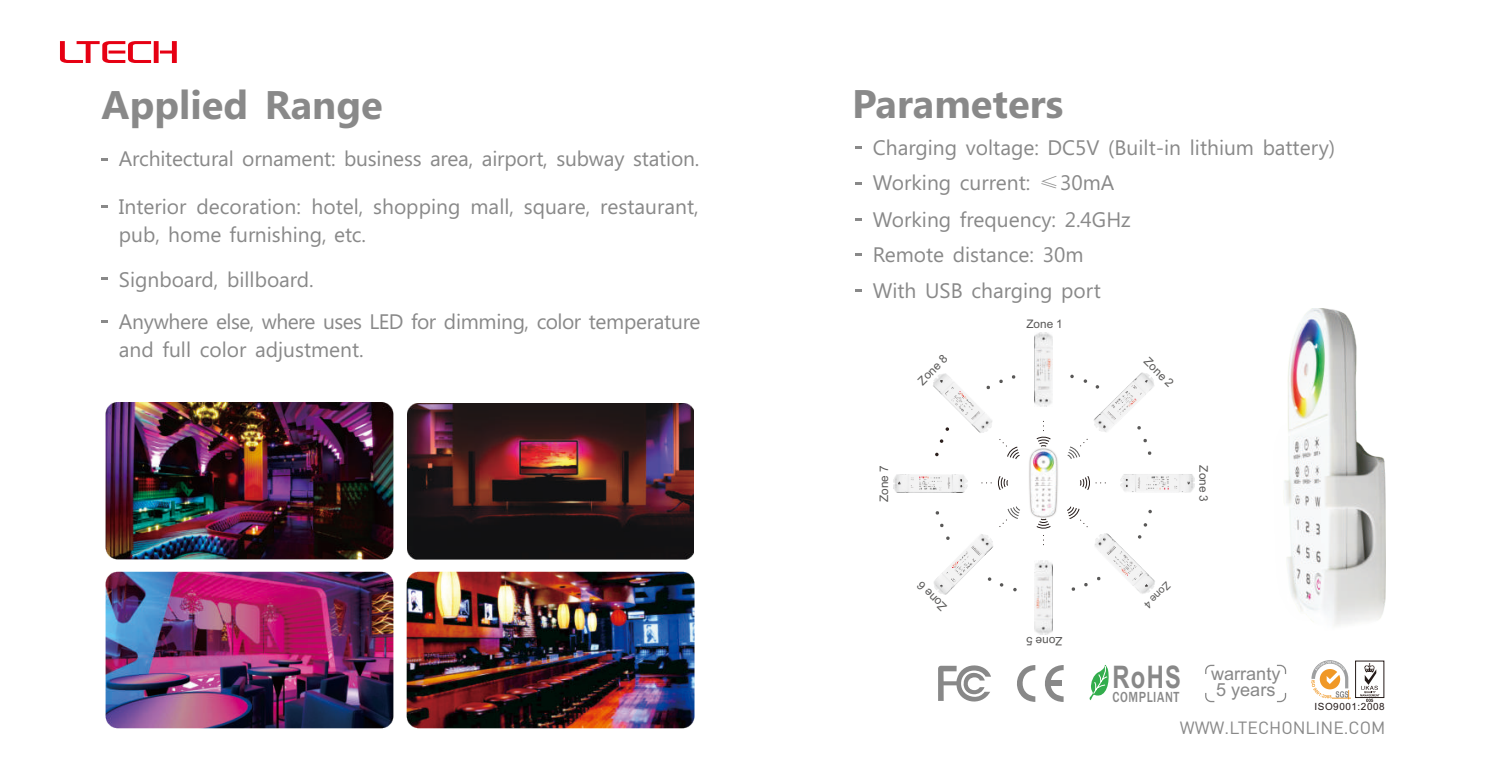
<style>
.page{position:relative;width:1489px;height:774px;background:#fff}
.page>*{position:absolute;margin:0;border:0;box-sizing:border-box;transform-origin:0 0}
.t1{font:700 39.9px "Segoe UI";color:#898989}
.t2{font:700 31.15px "Arial";color:#888;scale:.76 1}
.t3{font:21px/36.1px "Segoe UI";color:#898989}
.t4{font:18.2px/16.1px "Arial";color:#888}
.t5{font:17.5px "DIN Pro";color:#898989}
.t6{font:500 15.05px "Franklin Gothic";letter-spacing:.05em;color:#888;scale:.8 1}
.t7{font:11.9px "Arial";color:#595857}
.t8{font:10.5px "Arial";color:#595857}
.t9{font:9.8px "Arial";letter-spacing:.055em;color:#241a18}
.s1{font-family:"Adobe Fangsong Std"}
</style>
<div class="page">
<svg style="left:938px;top:665px;width:53px;height:37px"></svg>
<svg style="left:1017px;top:665px;width:18px;height:37px"></svg>
<svg style="left:1045px;top:665px;width:18px;height:37px"></svg>
<div style="left:1048px;top:680px;width:13px;height:6px;background:#888"></div>
<svg style="left:1089px;top:664px;width:20px;height:37px"></svg>
<svg style="left:1205px;top:664px;width:81px;height:39px"></svg>
<svg style="left:1360px;top:663px;width:19px;height:39px"></svg>
<div style="left:1355px;top:661px;width:28px;height:37px;border:1px solid #241a18"></div>
<svg style="left:1311px;top:660px;width:39px;height:39px"></svg>
<svg style="left:855px;top:146px;width:6px;height:3px"></svg>
<svg style="left:855px;top:182px;width:6px;height:3px"></svg>
<svg style="left:855px;top:218px;width:6px;height:2px"></svg>
<svg style="left:855px;top:254px;width:6px;height:2px"></svg>
<svg style="left:855px;top:289px;width:6px;height:3px"></svg>
<img style="left:1284px;top:308px;width:101px;height:317px">
<svg style="left:999px;top:583px;width:4px;height:4px"></svg>
<svg style="left:1071px;top:587px;width:4px;height:4px"></svg>
<svg style="left:1143px;top:523px;width:4px;height:4px"></svg>
<svg style="left:1148px;top:451px;width:3px;height:4px"></svg>
<svg style="left:1083px;top:379px;width:4px;height:4px"></svg>
<svg style="left:1012px;top:375px;width:3px;height:4px"></svg>
<svg style="left:939px;top:439px;width:4px;height:4px"></svg>
<svg style="left:935px;top:511px;width:4px;height:4px"></svg>
<svg style="left:981px;top:476px;width:27px;height:14px"></svg>
<svg style="left:1080px;top:476px;width:25px;height:14px"></svg>
<svg style="left:999px;top:506px;width:21px;height:21px"></svg>
<svg style="left:1067px;top:439px;width:20px;height:20px"></svg>
<svg style="left:1036px;top:519px;width:14px;height:26px"></svg>
<svg style="left:1036px;top:421px;width:14px;height:26px"></svg>
<svg style="left:1067px;top:506px;width:20px;height:21px"></svg>
<svg style="left:999px;top:439px;width:20px;height:20px"></svg>
<img style="left:1029px;top:448px;width:29px;height:71px">
<img style="left:1034px;top:332px;width:18px;height:74px">
<img style="left:933px;top:373px;width:59px;height:60px">
<img style="left:893px;top:474px;width:74px;height:19px">
<img style="left:934px;top:534px;width:60px;height:61px">
<img style="left:1034px;top:560px;width:18px;height:74px">
<img style="left:1095px;top:533px;width:60px;height:61px">
<img style="left:1120px;top:474px;width:73px;height:19px">
<img style="left:1094px;top:372px;width:60px;height:60px">
<svg style="left:101px;top:158px;width:7px;height:3px"></svg>
<svg style="left:101px;top:205px;width:7px;height:2px"></svg>
<svg style="left:101px;top:277px;width:7px;height:3px"></svg>
<svg style="left:101px;top:320px;width:7px;height:3px"></svg>
<img style="left:407px;top:404px;width:286px;height:155px">
<img style="left:406px;top:572px;width:288px;height:157px">
<img style="left:106px;top:572px;width:287px;height:157px">
<img style="left:106px;top:403px;width:287px;height:156px">
<svg style="left:60px;top:41px;width:117px;height:22px"></svg>
<h1 class="t1" style="left:102px;top:90px;width:282px">Applied Range</h1>
<p class="t3" style="left:119px;top:143px;width:582px">Architectural ornament: business area, airport, subway station.</p>
<p class="t3" style="left:119px;top:195px;width:581px;line-height:28px">Interior decoration: hotel, shopping mall, square, restaurant, pub, home furnishing, etc.</p>
<p class="t3" style="left:119px;top:261px;width:583px;line-height:41.3px">Signboard, billboard.<br>Anywhere else, where uses LED for dimming, color temperature</p>
<p class="t3" style="left:119px;top:333px;width:246px">and full color adjustment.</p>
<h1 class="t1" style="left:852px;top:89px;width:213px">Parameters</h1>
<p class="t3" style="left:872px;top:131px;width:464px">Charging voltage: DC5V (Built-in lithium battery)<br>Working current: <span class="s1">≤</span>30mA<br>Working frequency: 2.4GHz<br>Remote distance: 30m<br>With USB charging port</p>
<p class="t7" style="left:916px;top:379px;width:38px;rotate:-45deg">Zone 8</p>
<p class="t7" style="left:879px;top:502px;width:38px;rotate:-90deg">Zone 7</p>
<p class="t7" style="left:941px;top:613px;width:38px;rotate:-135deg">Zone 6</p>
<p class="t7" style="left:1026px;top:320px;width:38px">Zone 1</p>
<p class="t7" style="left:1062px;top:646px;width:38px;rotate:-180deg">Zone 5</p>
<p class="t7" style="left:1149px;top:356px;width:38px;rotate:45deg">Zone 2</p>
<p class="t7" style="left:1208px;top:465px;width:38px;rotate:90deg">Zone 3</p>
<p class="t8" style="left:1171px;top:586px;width:34px;rotate:135deg">Zone 4</p>
<h2 class="t2" style="left:1112px;top:665px;width:92px">RoHS</h2>
<p class="t6" style="left:1112px;top:691px;width:85px">COMPLIANT</p>
<p class="t4" style="left:1210px;top:667px;width:71px">warranty<br>5 years</p>
<p class="t9" style="left:1314px;top:703px;width:72px">ISO9001:2008</p>
<p class="t5" style="left:1179px;top:721px;width:207px">WWW.LTECHONLINE.COM</p>
</div>
